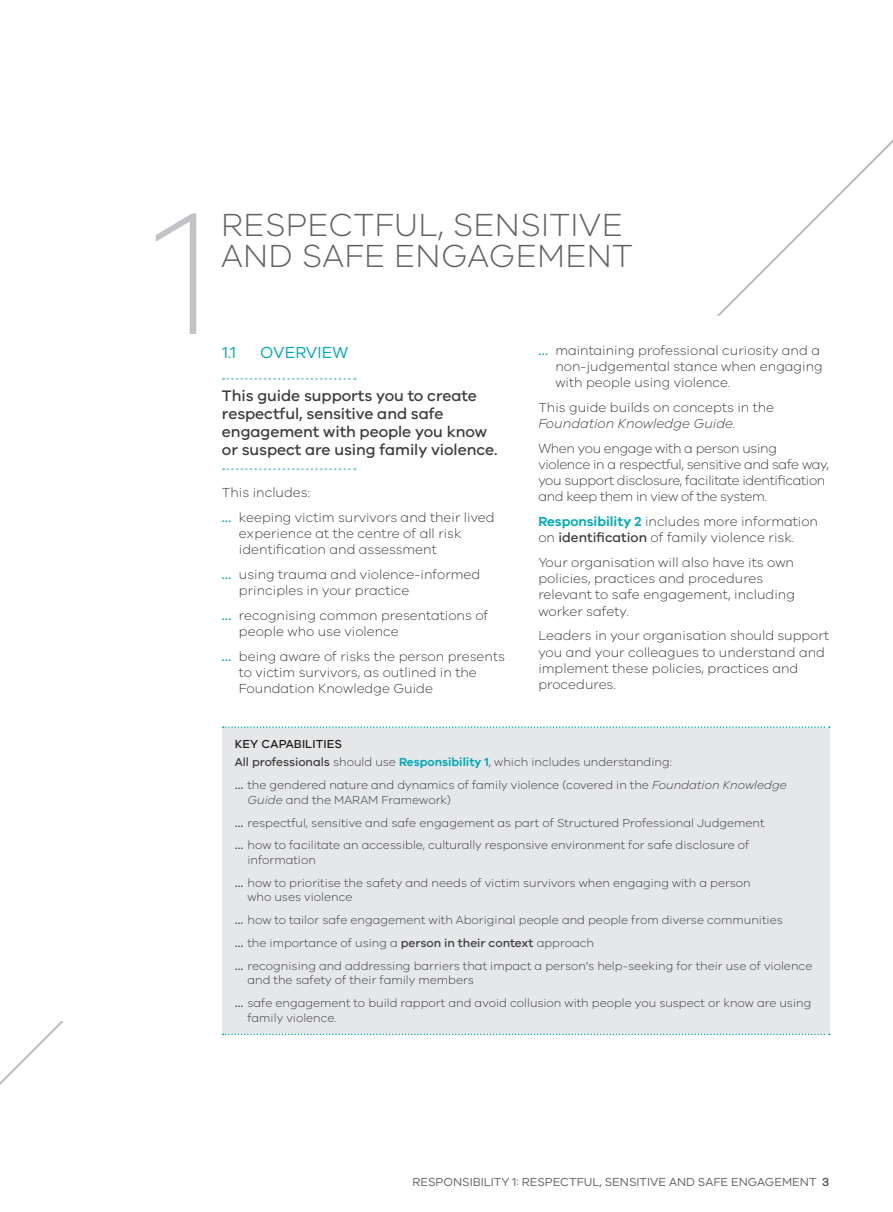
<style>
.page{position:relative;width:893px;height:1212px;background:#fff}
.page>*{position:absolute;margin:0;border:0;box-sizing:border-box;transform-origin:0 0}
.Big_no{font:200 180px "VIC";color:#c2c3c6}
.t1{font:300 33px/31.5px "VIC";letter-spacing:.01em;color:#636366}
.t2{font:16.5px "VIC";letter-spacing:.005em;color:#00aab8}
.Intro{font:500 15.75px/18px "VIC";letter-spacing:-.005em;color:#3e3e3f}
.Body{font:300 13.5px/16.2px "VIC";color:#3e3e3f}
.Body-2{font:300 13.5px/16.2px "VIC";letter-spacing:-.025em;color:#3e3e3f}
.Note_text{font:300 12px/14.4px "VIC";color:#3e3e3f}
.t3{font:12px "VIC";color:#636366}
.Note_Heading{font:500 12px "VIC";letter-spacing:.01em;color:#231f20}
.s1{font-weight:500;color:#00aab8}
.s2{font-style:italic}
.s3{font-weight:600;color:#00aab8}
.s4{font-weight:500}
</style>
<div class="page">
<svg style="left:717px;top:139px;width:176px;height:177px"></svg>
<svg style="left:0;top:1021px;width:64px;height:64px"></svg>
<svg style="left:223px;top:378px;width:132px;height:2px"></svg>
<svg style="left:223px;top:468px;width:132px;height:2px"></svg>
<div style="left:222px;top:727px;width:608px;height:307px;background:#e6e7e9"></div>
<svg style="left:223px;top:726px;width:607px;height:2px"></svg>
<svg style="left:223px;top:1033px;width:607px;height:2px"></svg>
<p class="Big_no" style="left:152px;top:165px;width:63px">1</p>
<h1 class="t1" style="left:221px;top:208px;width:413px">RESPECTFUL, SENSITIVE<br>AND SAFE ENGAGEMENT</h1>
<p class="t2" style="left:222px;top:342px;width:15px">1.1</p>
<p class="t2" style="left:260px;top:342px;width:89px">OVERVIEW</p>
<p class="Intro" style="left:222px;top:386px;width:277px">This guide supports you to create respectful, sensitive and safe engagement with people you know or suspect are using family violence.</p>
<p class="Body" style="left:222px;top:484px;width:90px">This includes:</p>
<p class="Body" style="left:239px;top:509px;width:257px;text-indent:-17px"><span class="s1">…</span> keeping victim survivors and their lived experience at the centre of all risk identification and assessment</p>
<p class="Body" style="left:239px;top:566px;width:243px;text-indent:-17px"><span class="s1">…</span> using trauma and violence-informed principles in your practice</p>
<p class="Body" style="left:239px;top:607px;width:251px;text-indent:-17px"><span class="s1">…</span> recognising common presentations of people who use violence</p>
<p class="Body" style="left:239px;top:647px;width:267px;text-indent:-17px"><span class="s1">…</span> being aware of risks the person presents to victim survivors, as outlined in the<br>Foundation Knowledge Guide</p>
<p class="Body" style="left:555px;top:342px;width:269px;text-indent:-17px"><span class="s1">…</span> maintaining professional curiosity and a non-judgemental stance when engaging with people using violence.</p>
<p class="Body" style="left:538px;top:399px;width:237px">This guide builds on concepts in the<br><span class="s2">Foundation Knowledge Guide.</span></p>
<p class="Body-2" style="left:538px;top:440px;width:292px">When you engage with a person using violence in a respectful, sensitive and safe way, you support disclosure, facilitate identification and keep them in view of the system.</p>
<p class="Body" style="left:538px;top:513px;width:281px"><span class="s3">Responsibility 2</span> includes more information on <span class="s4">identification</span> of family violence risk.</p>
<p class="Body" style="left:538px;top:554px;width:258px">Your organisation will also have its own policies, practices and procedures relevant to safe engagement, including worker safety.</p>
<p class="Body" style="left:538px;top:627px;width:292px">Leaders in your organisation should support you and your colleagues to understand and implement these policies, practices and procedures.</p>
<p class="Note_Heading" style="left:235px;top:736px;width:109px">KEY CAPABILITIES</p>
<p class="Note_text" style="left:235px;top:755px;width:439px"><span class="s4">All professionals</span> should use <span class="s3">Responsibility 1</span>, which includes understanding:</p>
<p class="Note_text" style="left:247px;top:777px;width:541px;text-indent:-13px"><span class="s4">…</span> the gendered nature and dynamics of family violence (covered in the <span class="s2">Foundation Knowledge<br>Guide</span> and the MARAM Framework)</p>
<p class="Note_text" style="left:235px;top:815px;width:531px"><span class="s4">…</span> respectful, sensitive and safe engagement as part of Structured Professional Judgement</p>
<p class="Note_text" style="left:247px;top:838px;width:503px;text-indent:-13px"><span class="s4">…</span> how to facilitate an accessible, culturally responsive environment for safe disclosure of information</p>
<p class="Note_text" style="left:247px;top:875px;width:505px;text-indent:-13px"><span class="s4">…</span> how to prioritise the safety and needs of victim survivors when engaging with a person who uses violence</p>
<p class="Note_text" style="left:235px;top:912px;width:550px"><span class="s4">…</span> how to tailor safe engagement with Aboriginal people and people from diverse communities</p>
<p class="Note_text" style="left:235px;top:935px;width:361px"><span class="s4">…</span> the importance of using a <span class="s4">person in their context</span> approach</p>
<p class="Note_text" style="left:247px;top:958px;width:566px;text-indent:-13px"><span class="s4">…</span> recognising and addressing barriers that impact a person’s help-seeking for their use of violence and the safety of their family members</p>
<p class="Note_text" style="left:247px;top:995px;width:565px;text-indent:-13px"><span class="s4">…</span> safe engagement to build rapport and avoid collusion with people you suspect or know are using family violence.</p>
<p class="t3" style="left:412px;top:1175px;width:418px">RESPONSIBILITY 1: RESPECTFUL, SENSITIVE AND SAFE ENGAGEMENT <span class="s4">3</span></p>
</div>
